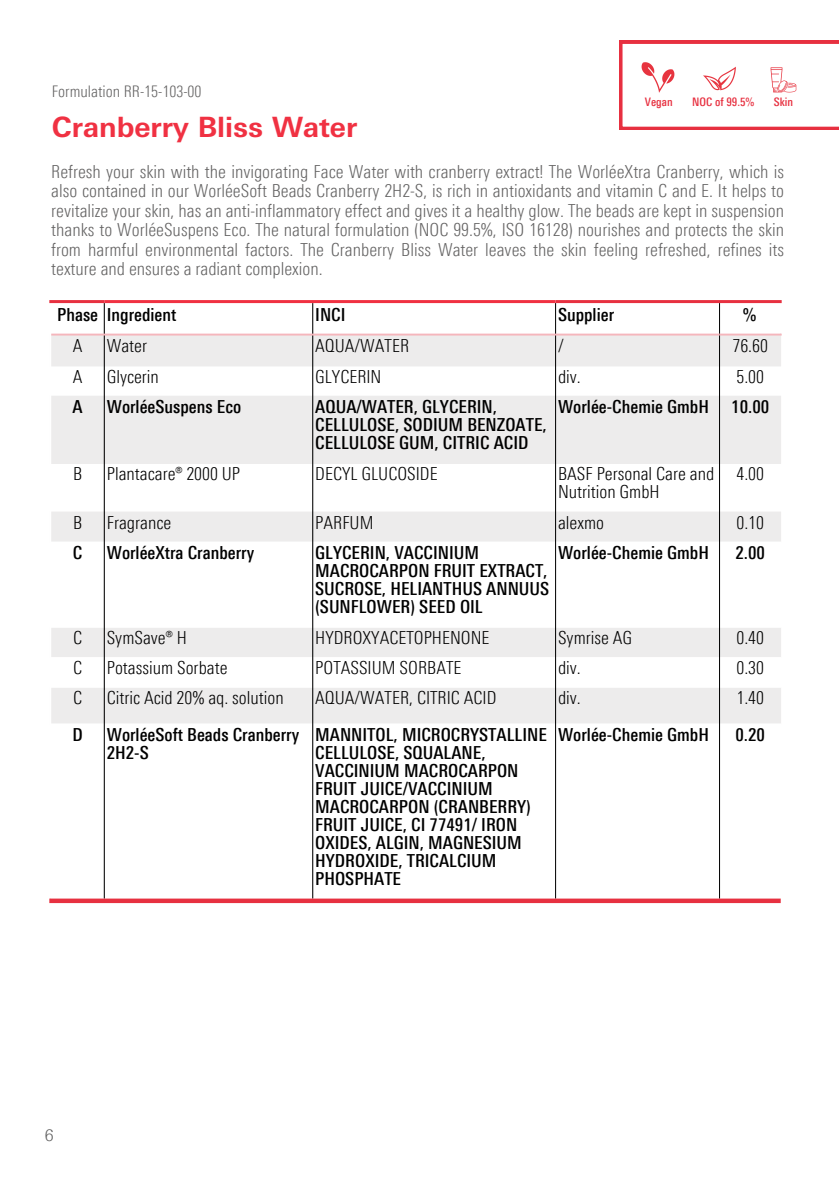
<style>
.page{position:relative;width:839px;height:1191px;background:#fff}
.page>*{position:absolute;margin:0;border:0;box-sizing:border-box;transform-origin:0 0}
.t1{font:700 28px "Linotype Univers Basic";color:#f03142}
.t2{font:300 18px/19.6px "Linotype Univers 320 Cn";color:#646363;text-align:justify}
.t3{font:500 18px/18px "Linotype Univers 520 Cn";color:#000}
.t4{font:300 18px "Linotype Univers 320 Cn";color:#000}
.t5{font:300 16px "Linotype Univers 320 Cn";color:#646363}
.t6{font:300 16px "Linotype Univers 330";color:#5f5f5f}
.t7{font:500 11.8px "Linotype Univers 520 Cn";color:#e73040}
</style>
<div class="page">
<svg style="left:51px;top:336px;width:730px;height:206px;fill:#edecec"></svg>
<svg style="left:51px;top:542px;width:730px;height:359px"></svg>
<hr style="left:104px;top:303px;width:1px;height:596px;background:#000">
<hr style="left:312px;top:303px;width:1px;height:596px;background:#000">
<hr style="left:555px;top:303px;width:1px;height:596px;background:#000">
<hr style="left:719px;top:303px;width:1px;height:596px;background:#000">
<hr style="left:51px;top:334px;width:668px;height:2px;background:#f5b6bc">
<hr style="left:719px;top:334px;width:62px;height:2px;background:#f5b6bc">
<hr style="left:49px;top:300px;width:55px;height:3px;background:#e73040">
<hr style="left:555px;top:300px;width:226px;height:3px;background:#e73040">
<hr style="left:104px;top:300px;width:451px;height:3px;background:#f03142">
<hr style="left:49px;top:899px;width:731px;height:4px;background:#e73040">
<svg style="left:619px;top:41px;width:219px;height:88px"></svg>
<img style="left:640px;top:60px;width:35px;height:35px">
<img style="left:701px;top:61px;width:36px;height:36px">
<img style="left:769px;top:67px;width:27px;height:27px">
<p class="t5" style="left:52px;top:85px;width:151px">Formulation RR-15-103-00</p>
<p class="t1" style="left:52px;top:110px;width:307px">Cranberry Bliss Water</p>
<p class="t2" style="left:51px;top:164px;width:734px">Refresh your skin with the invigorating Face Water with cranberry extract! The WorléeXtra Cranberry, which is also contained in our WorléeSoft Beads Cranberry 2H2-S, is rich in antioxidants and vitamin C and E. It helps to revitalize your skin, has an anti-inflammatory effect and gives it a healthy glow. The beads are kept in suspension thanks to WorléeSuspens Eco. The natural formulation (NOC 99.5%, ISO 16128) nourishes and protects the skin from harmful environmental factors. The Cranberry Bliss Water leaves the skin feeling refreshed, refines its texture and ensures a radiant complexion.</p>
<p class="t7" style="left:645px;top:97px;width:29px">Vegan</p>
<p class="t7" style="left:692px;top:97px;width:64px">NOC of 99.5%</p>
<p class="t7" style="left:773px;top:97px;width:21px">Skin</p>
<h3 class="t3" style="left:57px;top:308px;width:42px">Phase</h3>
<h1 class="t3" style="left:107px;top:308px;width:71px">Ingredient</h1>
<p class="t3" style="left:315px;top:308px;width:32px">INCI</p>
<p class="t3" style="left:558px;top:308px;width:58px">Supplier</p>
<p class="t3" style="left:742px;top:308px;width:15px">%</p>
<p class="t4" style="left:73px;top:339px;width:11px">A</p>
<p class="t4" style="left:107px;top:339px;width:42px">Water</p>
<p class="t4" style="left:315px;top:339px;width:95px">AQUA/WATER</p>
<h2 class="t4" style="left:558px;top:339px;width:7px">/</h2>
<p class="t4" style="left:732px;top:339px;width:37px">76.60</p>
<p class="t4" style="left:73px;top:370px;width:11px">A</p>
<p class="t4" style="left:107px;top:370px;width:54px">Glycerin</p>
<p class="t4" style="left:315px;top:370px;width:68px">GLYCERIN</p>
<p class="t4" style="left:558px;top:370px;width:24px">div.</p>
<p class="t4" style="left:736px;top:370px;width:29px">5.00</p>
<p class="t3" style="left:73px;top:400px;width:12px">A</p>
<p class="t3" style="left:107px;top:400px;width:136px">WorléeSuspens Eco</p>
<p class="t3" style="left:315px;top:400px;width:183px">AQUA/WATER, GLYCERIN,</p>
<p class="t3" style="left:315px;top:418px;width:233px">CELLULOSE, SODIUM BENZOATE,</p>
<p class="t3" style="left:315px;top:436px;width:215px">CELLULOSE GUM, CITRIC ACID</p>
<p class="t3" style="left:558px;top:400px;width:152px">Worlée-Chemie GmbH</p>
<p class="t3" style="left:731px;top:400px;width:39px">10.00</p>
<p class="t4" style="left:73px;top:467px;width:11px">B</p>
<p class="t4" style="left:107px;top:467px;width:135px">Plantacare® 2000 UP</p>
<p class="t4" style="left:315px;top:467px;width:124px">DECYL GLUCOSIDE</p>
<p class="t4" style="left:558px;top:467px;width:158px">BASF Personal Care and</p>
<p class="t4" style="left:558px;top:485px;width:103px">Nutrition GmbH</p>
<p class="t4" style="left:736px;top:467px;width:29px">4.00</p>
<p class="t4" style="left:73px;top:516px;width:11px">B</p>
<p class="t4" style="left:107px;top:516px;width:66px">Fragrance</p>
<p class="t4" style="left:315px;top:516px;width:60px">PARFUM</p>
<p class="t4" style="left:558px;top:516px;width:48px">alexmo</p>
<p class="t4" style="left:736px;top:516px;width:29px">0.10</p>
<p class="t3" style="left:73px;top:546px;width:11px">C</p>
<p class="t3" style="left:107px;top:546px;width:149px">WorléeXtra Cranberry</p>
<p class="t3" style="left:315px;top:546px;width:165px">GLYCERIN, VACCINIUM</p>
<p class="t3" style="left:315px;top:564px;width:234px">MACROCARPON FRUIT EXTRACT,</p>
<p class="t3" style="left:315px;top:582px;width:235px">SUCROSE, HELIANTHUS ANNUUS</p>
<p class="t3" style="left:315px;top:600px;width:169px">(SUNFLOWER) SEED OIL</p>
<p class="t3" style="left:558px;top:546px;width:152px">Worlée-Chemie GmbH</p>
<p class="t3" style="left:735px;top:546px;width:31px">2.00</p>
<p class="t4" style="left:73px;top:631px;width:11px">C</p>
<p class="t4" style="left:107px;top:631px;width:82px">SymSave® H</p>
<p class="t4" style="left:315px;top:631px;width:176px">HYDROXYACETOPHENONE</p>
<p class="t4" style="left:558px;top:631px;width:76px">Symrise AG</p>
<p class="t4" style="left:736px;top:631px;width:29px">0.40</p>
<p class="t4" style="left:73px;top:661px;width:11px">C</p>
<p class="t4" style="left:107px;top:661px;width:122px">Potassium Sorbate</p>
<p class="t4" style="left:315px;top:661px;width:148px">POTASSIUM SORBATE</p>
<p class="t4" style="left:558px;top:661px;width:24px">div.</p>
<p class="t4" style="left:736px;top:661px;width:29px">0.30</p>
<p class="t4" style="left:73px;top:691px;width:11px">C</p>
<p class="t4" style="left:107px;top:691px;width:178px">Citric Acid 20% aq. solution</p>
<p class="t4" style="left:315px;top:691px;width:183px">AQUA/WATER, CITRIC ACID</p>
<p class="t4" style="left:558px;top:691px;width:24px">div.</p>
<p class="t4" style="left:736px;top:691px;width:29px">1.40</p>
<p class="t3" style="left:72px;top:728px;width:12px">D</p>
<p class="t3" style="left:107px;top:728px;width:194px">WorléeSoft Beads Cranberry</p>
<p class="t3" style="left:107px;top:746px;width:43px">2H2-S</p>
<p class="t3" style="left:315px;top:728px;width:233px">MANNITOL, MICROCRYSTALLINE</p>
<p class="t3" style="left:315px;top:746px;width:217px">CELLULOSE, SQUALANE,<br>VACCINIUM MACROCARPON<br>FRUIT JUICE/VACCINIUM<br>MACROCARPON (CRANBERRY)<br>FRUIT JUICE, CI 77491/ IRON<br>OXIDES, ALGIN, MAGNESIUM</p>
<p class="t3" style="left:315px;top:854px;width:183px">HYDROXIDE, TRICALCIUM<br>PHOSPHATE</p>
<p class="t3" style="left:558px;top:728px;width:152px">Worlée-Chemie GmbH</p>
<p class="t3" style="left:735px;top:728px;width:31px">0.20</p>
<p class="t6" style="left:45px;top:1129px;width:10px">6</p>
</div>
